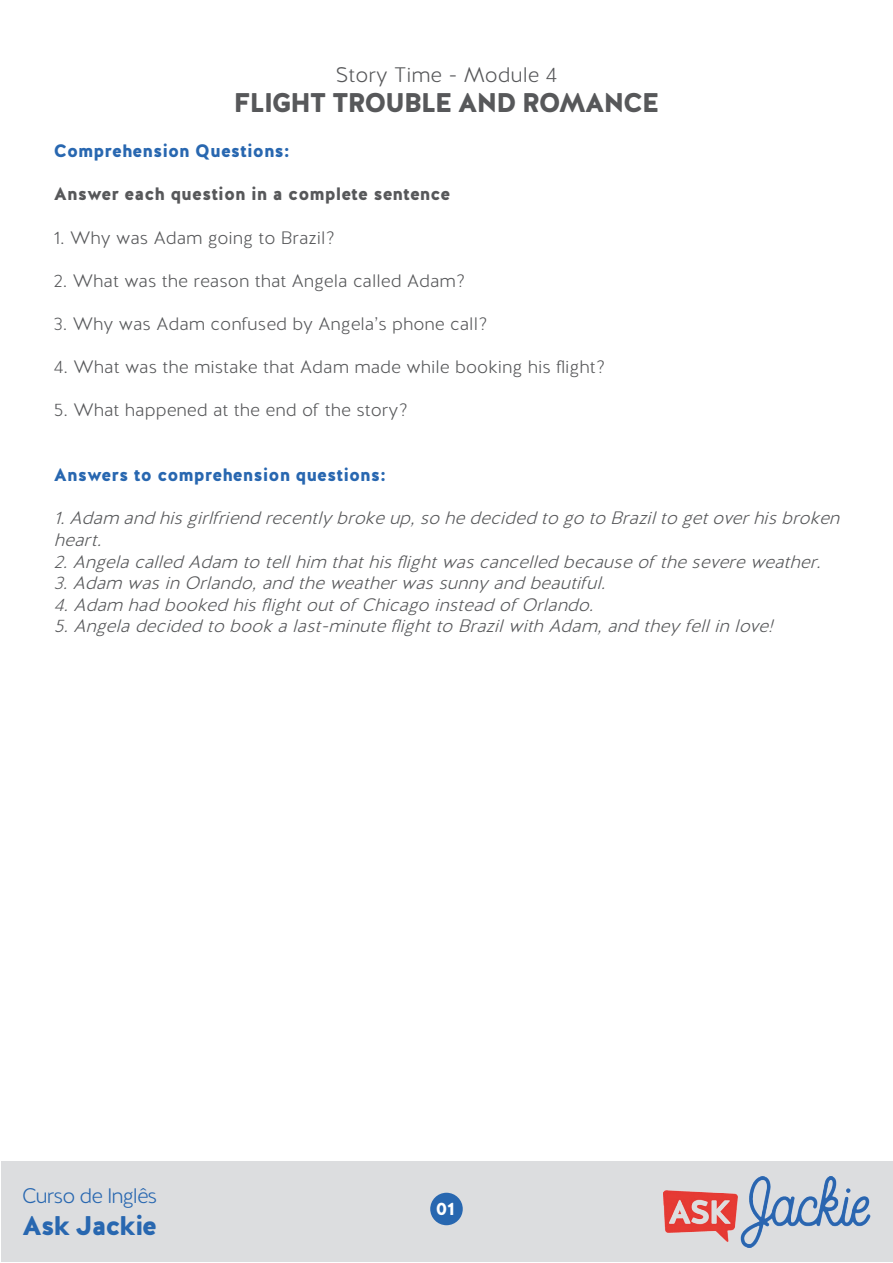
<style>
.page{position:relative;width:893px;height:1263px;background:#fff}
.page>*{position:absolute;margin:0;border:0;box-sizing:border-box;transform-origin:0 0}
.t1{font:900 27px "Halis R";letter-spacing:-.05em;color:#57585a}
.t2{font:900 27px "Halis R";letter-spacing:-.05em;color:#2867b0}
.t3{font:300 21px "Halis R";color:#57585a}
.t4{font:300 21px "Halis R";letter-spacing:-.05em;color:#2867b0}
.t5{font:italic 300 18px/21.6px "Halis R";color:#57585a}
.t6{font:300 18px "Halis R";color:#57585a}
.t7{font:900 18px "Halis R";color:#2867b0}
.t8{font:900 18px "Halis R";color:#57585a}
.t9{font:900 18px "Halis R";color:#fff}
</style>
<div class="page">
<div style="left:1px;top:1162px;width:891px;height:100px;background:#dcdddf"></div>
<img style="left:663px;top:1176px;width:208px;height:71px">
<div style="left:430px;top:1193px;width:33px;height:32px;background:#2867b0;border-radius:50%"></div>
<p class="t3" style="left:336px;top:62px;width:223px">Story Time - Module 4</p>
<h1 class="t1" style="left:234px;top:85px;width:427px">FLIGHT TROUBLE AND ROMANCE</h1>
<p class="t7" style="left:54px;top:139px;width:238px">Comprehension Questions:</p>
<p class="t8" style="left:54px;top:182px;width:398px">Answer each question in a complete sentence</p>
<p class="t6" style="left:54px;top:226px;width:283px">1. Why was Adam going to Brazil?</p>
<p class="t6" style="left:54px;top:269px;width:413px">2. What was the reason that Angela called Adam?</p>
<p class="t6" style="left:54px;top:313px;width:435px">3. Why was Adam confused by Angela’s phone call?</p>
<p class="t6" style="left:54px;top:356px;width:553px">4. What was the mistake that Adam made while booking his flight?</p>
<p class="t6" style="left:54px;top:399px;width:356px">5. What happened at the end of the story?</p>
<p class="t7" style="left:54px;top:463px;width:334px">Answers to comprehension questions:</p>
<p class="t5" style="left:54px;top:508px;width:793px">1.Adam andhisgirlfriendrecentlybrokeup,sohedecidedtogotoBraziltogetoverhisbroken heart.</p>
<p class="t5" style="left:54px;top:551px;width:775px">2.AngelacalledAdam totellhim thathisflightwascancelledbecauseofthesevereweather.</p>
<p class="t5" style="left:54px;top:573px;width:559px">3.Adam wasinOrlando,andtheweatherwassunnyandbeautiful.</p>
<p class="t5" style="left:54px;top:594px;width:547px">4.Adam hadbookedhisflightoutofChicagoinsteadofOrlando.</p>
<p class="t5" style="left:54px;top:616px;width:727px">5.Angeladecidedtobookalast-minuteflighttoBrazilwithAdam,andtheyfellinlove!</p>
<p class="t4" style="left:22px;top:1182px;width:137px">Curso de Inglês</p>
<h1 class="t2" style="left:22px;top:1208px;width:137px">Ask Jackie</h1>
<p class="t9" style="left:436px;top:1197px;width:21px">01</p>
</div>
